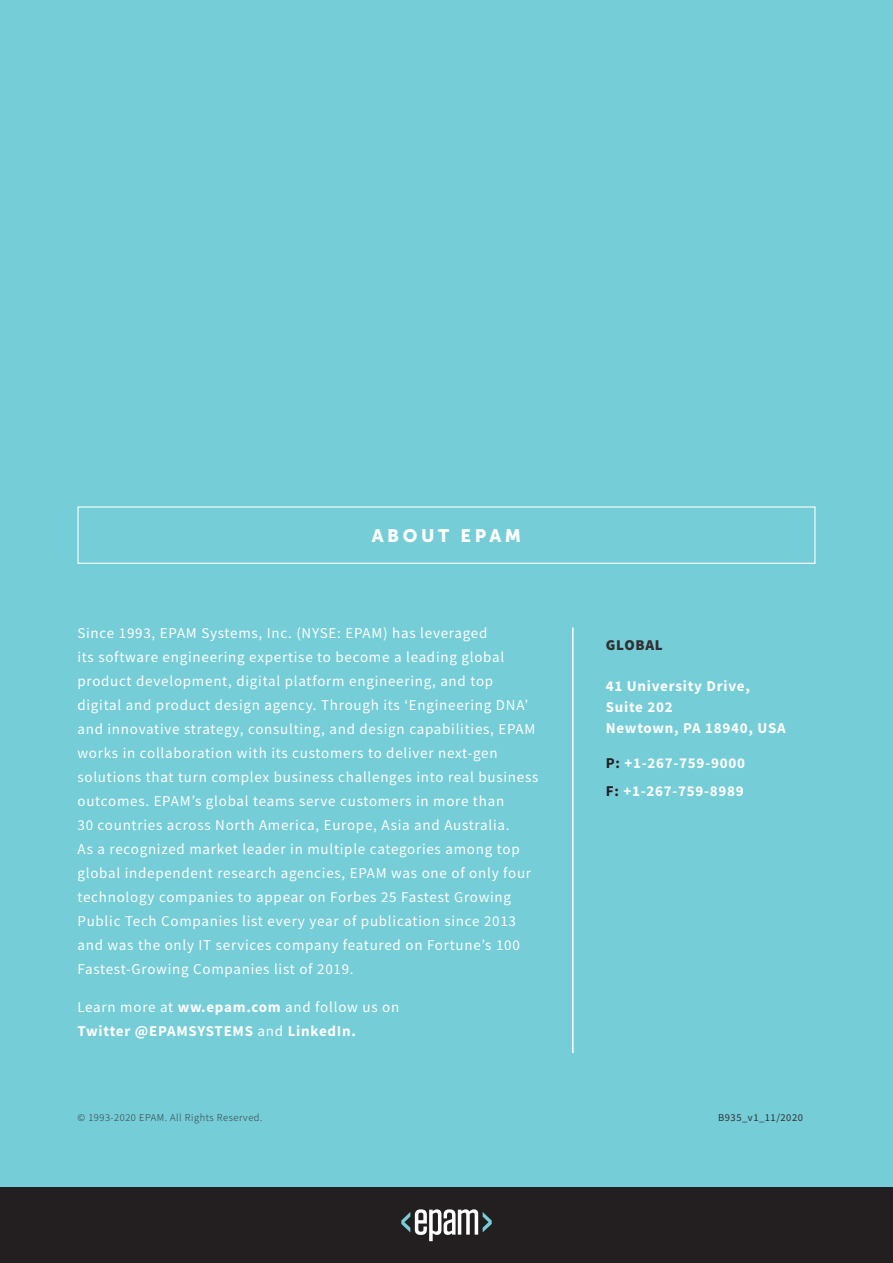
<style>
.page{position:relative;width:893px;height:1263px;background:#fff}
.page>*{position:absolute;margin:0;border:0;box-sizing:border-box;transform-origin:0 0}
.t1{font:18px "Museo Sans 900";letter-spacing:.2em;color:#fff}
.t2{font:15px/24px "Source Sans Pro";letter-spacing:.05em;color:#fff}
.t3{font:700 15px/24px "Source Sans Pro";letter-spacing:.05em;color:#fff}
.t4{font:900 15px "Source Sans Pro";letter-spacing:.05em;color:#312f30}
.t5{font:300 10.5px "Source Sans Pro";letter-spacing:.05em;color:#312f30}
.t6{font:10.5px "Source Sans Pro";letter-spacing:.05em;color:#312f30}
.s1{font-weight:400}
.s2{color:#231f20}
</style>
<div class="page">
<div style="left:0;top:0;width:893px;height:1187px;background:#74cdd7"></div>
<div style="left:0;top:1187px;width:893px;height:76px;background:#231f20"></div>
<svg style="left:401px;top:1209px;width:91px;height:32px"></svg>
<div style="left:77px;top:506px;width:738px;height:58px;border:1px solid #fff"></div>
<hr style="left:572px;top:627px;width:2px;height:426px;background:#fff">
<p class="t1" style="left:372px;top:525px;width:151px">ABOUT EPAM</p>
<p class="t2" style="left:77px;top:621px;width:459px">Since 1993, EPAM Systems, Inc. (NYSE: EPAM) has leveraged<br>its software engineering expertise to become a leading global product development, digital platform engineering, and top digital and product design agency. Through its ‘Engineering DNA’ and innovative strategy, consulting, and design capabilities, EPAM works in collaboration with its customers to deliver next-gen</p>
<p class="t2" style="left:77px;top:765px;width:462px">solutions that turn complex business challenges into real business outcomes. EPAM’s global teams serve customers in more than<br>30 countries across North America, Europe, Asia and Australia.<br>As a recognized market leader in multiple categories among top global independent research agencies, EPAM was one of only four technology companies to appear on Forbes 25 Fastest Growing Public Tech Companies list every year of publication since 2013 and was the only IT services company featured on Fortune’s 100<br>Fastest-Growing Companies list of 2019.</p>
<p class="t3" style="left:77px;top:994px;width:323px"><span class="s1">Learn more at</span> ww.epam.com <span class="s1">and follow us on<br></span>Twitter @EPAMSYSTEMS <span class="s1">and</span> LinkedIn.</p>
<p class="t4" style="left:606px;top:635px;width:59px">GLOBAL</p>
<p class="t3" style="left:606px;top:674px;width:146px">41 University Drive,</p>
<p class="t3" style="left:606px;top:695px;width:69px">Suite 202</p>
<p class="t3" style="left:606px;top:716px;width:182px">Newtown, PA 18940, USA</p>
<p class="t3" style="left:606px;top:751px;width:141px"><span class="s2">P:</span> +1-267-759-9000</p>
<p class="t3" style="left:606px;top:778px;width:140px"><span class="s2">F:</span> +1-267-759-8989</p>
<p class="t5" style="left:77px;top:1111px;width:187px">© 1993-2020 EPAM. All Rights Reserved.</p>
<p class="t6" style="left:718px;top:1111px;width:86px">B935_v1_11/2020</p>
</div>
